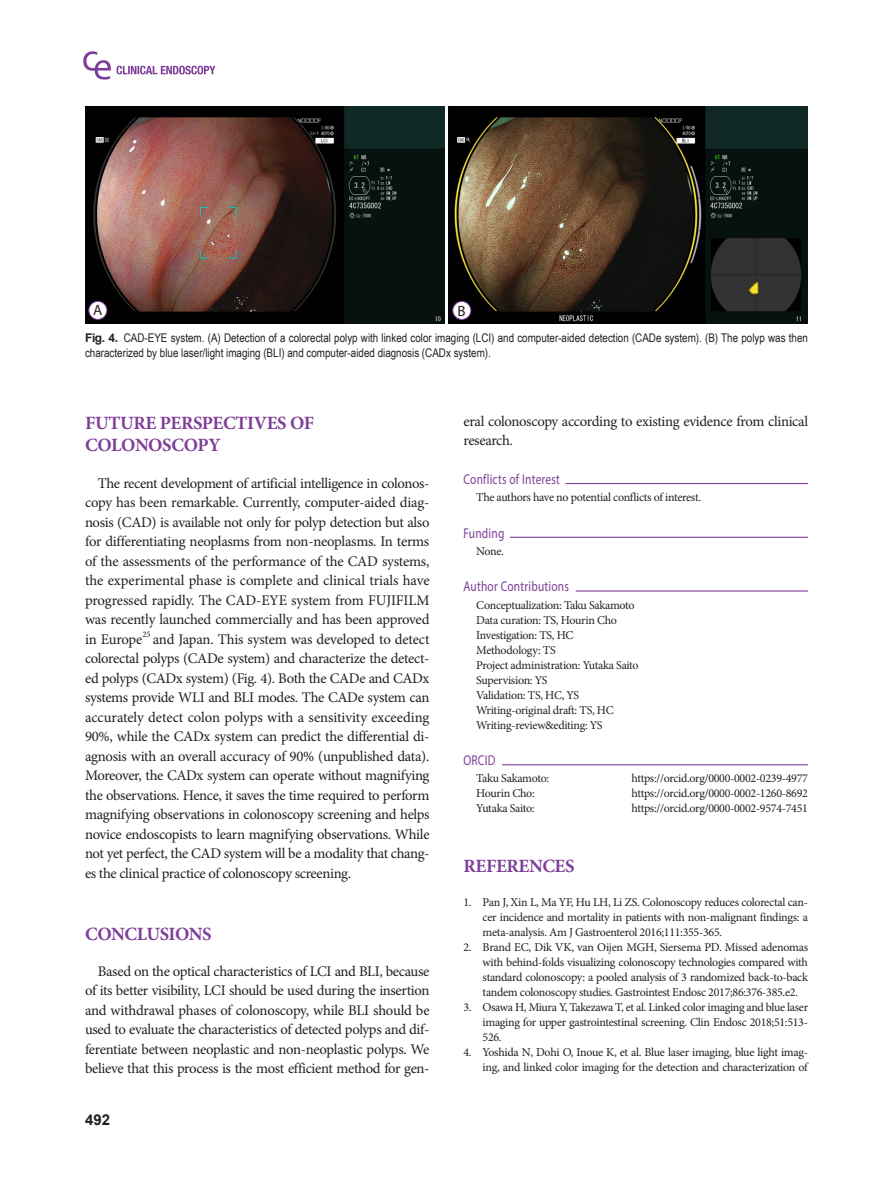
<style>
.page{position:relative;width:893px;height:1191px;background:#fff}
.page>*{position:absolute;margin:0;border:0;box-sizing:border-box;transform-origin:0 0}
.대제목{font:700 18.75px/22.5px "Minion Pro";letter-spacing:-.02em;color:#7e3e98}
.t1{font:700 15px "Arial";color:#231f20}
.그림_ABC{font:15px "Myriad Pro";color:#231f20}
.본문{font:14.7px/19.5px "Minion Pro";letter-spacing:-.025em;color:#231f20;text-align:justify}
.소소제목{font:14.25px "Myriad Pro";letter-spacing:.02em;color:#7e3e98;scale:.8 1}
.참고문헌_내용{font:12px/15px "Minion Pro";letter-spacing:-.025em;color:#231f20;text-align:justify}
.소소제목_내용{font:12px "Minion Pro";letter-spacing:-.025em;color:#231f20}
.그림제목{font:12px/15px "Arial Narrow";color:#231f20}
.소소제목_ORCID양쪽정렬{font:12px "Minion Pro";letter-spacing:-.025em;color:#231f20}
.본문-2{font:8.55px "Minion Pro";color:#231f20}
.s1{font-family:"Arial";font-weight:700}
</style>
<div class="page">
<svg style="left:117px;top:66px;width:98px;height:8px"></svg>
<svg style="left:83px;top:51px;width:28px;height:29px"></svg>
<hr style="left:463px;top:483px;width:345px;height:1px;background:#7e3e98">
<div style="left:463px;top:478px;width:102px;height:9px;background:#fff"></div>
<hr style="left:463px;top:537px;width:345px;height:1px;background:#7e3e98">
<div style="left:463px;top:531px;width:47px;height:9px;background:#fff"></div>
<hr style="left:463px;top:590px;width:345px;height:1px;background:#7e3e98">
<div style="left:463px;top:585px;width:106px;height:9px;background:#fff"></div>
<div style="left:569px;top:584px;width:7px;height:9px;background:#fff"></div>
<hr style="left:463px;top:764px;width:345px;height:1px;background:#7e3e98">
<div style="left:463px;top:759px;width:33px;height:9px;background:#fff"></div>
<div style="left:496px;top:758px;width:6px;height:9px;background:#fff"></div>
<img style="left:85px;top:106px;width:359px;height:218px">
<img style="left:449px;top:106px;width:359px;height:218px">
<div style="left:89px;top:301px;width:18px;height:18px;background:#fff;border-radius:50%"></div>
<div style="left:89px;top:301px;width:18px;height:18px;border:1px solid #7e3e98;border-radius:50%"></div>
<div style="left:453px;top:301px;width:18px;height:18px;background:#fff;border-radius:50%"></div>
<div style="left:453px;top:301px;width:18px;height:19px;border:1px solid #7e3e98;border-radius:50%"></div>
<p class="그림_ABC" style="left:93px;top:301px;width:11px">A</p>
<p class="그림_ABC" style="left:458px;top:301px;width:10px">B</p>
<p class="그림제목" style="left:85px;top:330px;width:724px"><span class="s1">Fig. 4.</span> CAD-EYE system. (A) Detection of a colorectal polyp with linked color imaging (LCI) and computer-aided detection (CADe system). (B) The polyp was then characterized by blue laser/light imaging (BLI) and computer-aided diagnosis (CADx system).</p>
<p class="대제목" style="left:85px;top:411px;width:231px">FUTURE PERSPECTIVES OF<br>COLONOSCOPY</p>
<p class="본문" style="left:85px;top:473px;width:346px;text-indent:13px">The recent development of artificial intelligence in colonos&shy;copy has been remarkable. Currently, computer-aided diag&shy;nosis (CAD) is available not only for polyp detection but also for differentiating neoplasms from non-neoplasms. In terms of the assessments of the performance of the CAD systems, the experimental phase is complete and clinical trials have progressed rapidly. The CAD-EYE system from FUJIFILM was recently launched commercially and has been approved in Europe</p>
<p class="본문-2" style="left:142px;top:628px;width:10px">25</p>
<p class="본문" style="left:85px;top:629px;width:346px;text-indent:68px">and Japan. This system was developed to detect colorectal polyps (CADe system) and characterize the detect&shy;ed polyps (CADx system) (Fig. 4). Both the CADe and CADx systems provide WLI and BLI modes. The CADe system can accurately detect colon polyps with a sensitivity exceeding 90%, while the CADx system can predict the differential di&shy;agnosis with an overall accuracy of 90% (unpublished data).<br>Moreover, the CADx system can operate without magnifying the observations. Hence, it saves the time required to perform magnifying observations in colonoscopy screening and helps novice endoscopists to learn magnifying observations. While not yet perfect, the CAD system will be a modality that chang&shy;es the clinical practice of colonoscopy screening.</p>
<p class="대제목" style="left:85px;top:922px;width:128px">CONCLUSIONS</p>
<p class="본문" style="left:85px;top:961px;width:346px;text-indent:13px">Based on the optical characteristics of LCI and BLI, because of its better visibility, LCI should be used during the insertion and withdrawal phases of colonoscopy, while BLI should be used to evaluate the characteristics of detected polyps and dif&shy;ferentiate between neoplastic and non-neoplastic polyps. We believe that this process is the most efficient method for gen-</p>
<p class="t1" style="left:85px;top:1109px;width:27px">492</p>
<p class="본문" style="left:463px;top:411px;width:346px">eral colonoscopy according to existing evidence from clinical research.</p>
<p class="소소제목" style="left:463px;top:470px;width:122px">Conflicts of Interest</p>
<p class="소소제목_내용" style="left:476px;top:489px;width:226px">The authors have no potential conflicts of interest.</p>
<p class="소소제목" style="left:463px;top:524px;width:53px">Funding</p>
<p class="소소제목_내용" style="left:476px;top:543px;width:29px">None.</p>
<p class="소소제목" style="left:463px;top:578px;width:133px">Author Contributions</p>
<p class="소소제목_내용" style="left:476px;top:596px;width:160px">Conceptualization: Taku Sakamoto</p>
<p class="소소제목_내용" style="left:476px;top:611px;width:142px">Data curation: TS, Hourin Cho</p>
<p class="소소제목_내용" style="left:476px;top:626px;width:99px">Investigation: TS, HC</p>
<p class="소소제목_내용" style="left:476px;top:641px;width:81px">Methodology: TS</p>
<p class="소소제목_내용" style="left:476px;top:656px;width:164px">Project administration: Yutaka Saito</p>
<p class="소소제목_내용" style="left:476px;top:671px;width:73px">Supervision: YS</p>
<p class="소소제목_내용" style="left:476px;top:686px;width:104px">Validation: TS, HC, YS</p>
<p class="소소제목_내용" style="left:476px;top:701px;width:139px">Writing-original draft: TS, HC</p>
<p class="소소제목_내용" style="left:476px;top:716px;width:128px">Writing-review&amp;editing: YS</p>
<p class="소소제목" style="left:463px;top:751px;width:41px">ORCID</p>
<p class="소소제목_ORCID양쪽정렬" style="left:476px;top:770px;width:74px">Taku Sakamoto:</p>
<p class="소소제목_ORCID양쪽정렬" style="left:632px;top:770px;width:178px">https://orcid.org/0000-0002-0239-4977</p>
<p class="소소제목_ORCID양쪽정렬" style="left:476px;top:785px;width:60px">Hourin Cho:</p>
<p class="소소제목_ORCID양쪽정렬" style="left:632px;top:785px;width:178px">https://orcid.org/0000-0002-1260-8692</p>
<p class="소소제목_ORCID양쪽정렬" style="left:476px;top:800px;width:60px">Yutaka Saito:</p>
<p class="소소제목_ORCID양쪽정렬" style="left:632px;top:800px;width:178px">https://orcid.org/0000-0002-9574-7451</p>
<p class="대제목" style="left:463px;top:854px;width:113px">REFERENCES</p>
<p class="참고문헌_내용" style="left:483px;top:894px;width:327px;text-indent:-19px">1. Pan J, Xin L, Ma YF, Hu LH, Li ZS. Colonoscopy reduces colorectal can&shy;cer incidence and mortality in patients with non-malignant findings: a meta-analysis. Am J Gastroenterol 2016;111:355-365.</p>
<p class="참고문헌_내용" style="left:483px;top:939px;width:327px;text-indent:-19px">2. Brand EC, Dik VK, van Oijen MGH, Siersema PD. Missed adenomas with behind-folds visualizing colonoscopy technologies compared with standard colonoscopy: a pooled analysis of 3 randomized back-to-back tandem colonoscopy studies. Gastrointest Endosc 2017;86:376-385.e2.</p>
<p class="참고문헌_내용" style="left:483px;top:999px;width:327px;text-indent:-19px">3. Osawa H, Miura Y, Takezawa T, et al. Linked color imaging and blue laser imaging for upper gastrointestinal screening. Clin Endosc 2018;51:513- 526.</p>
<p class="참고문헌_내용" style="left:463px;top:1044px;width:346px;text-align:right">4. Yoshida N, Dohi O, Inoue K, et al. Blue laser imaging, blue light imag&shy;ing, and linked color imaging for the detection and characterization of</p>
</div>
